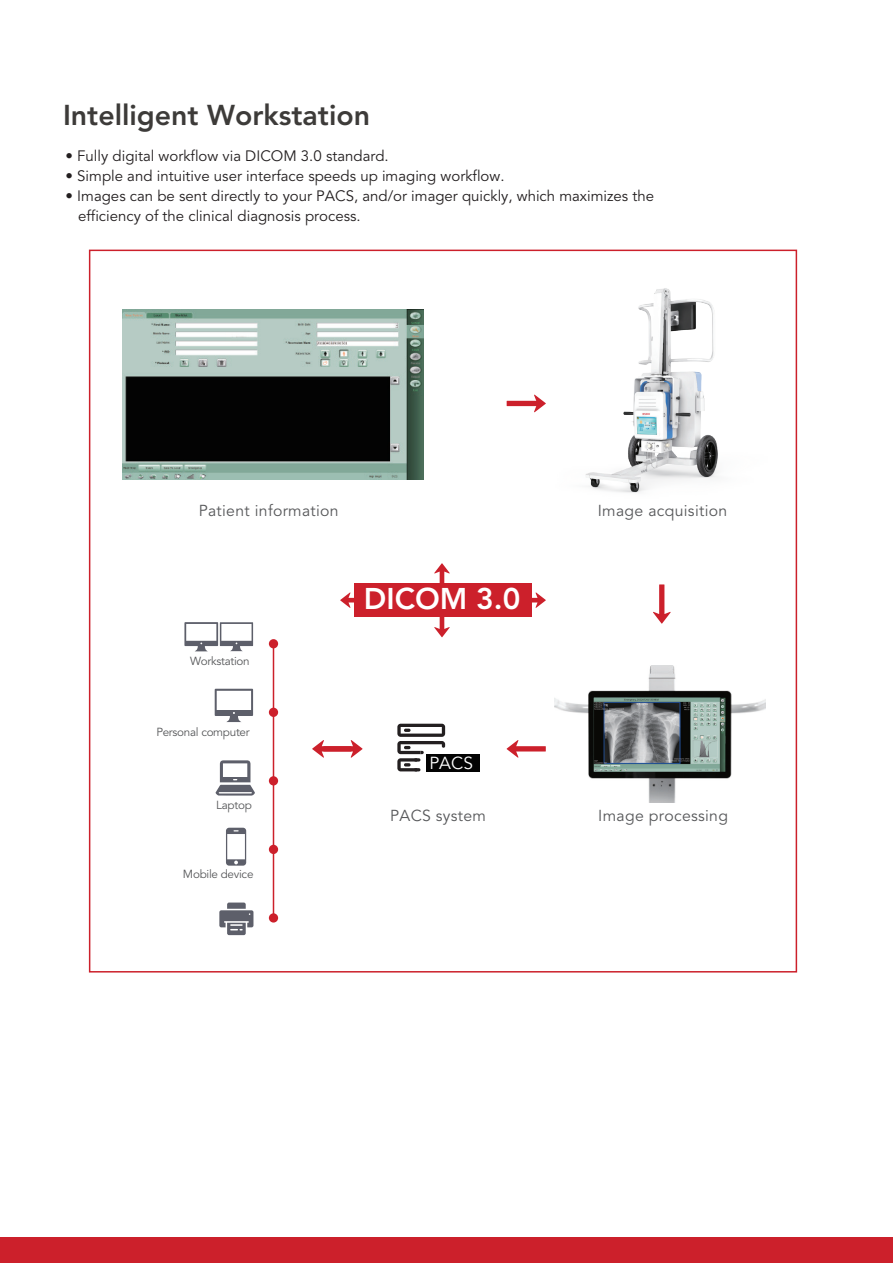
<style>
.page{position:relative;width:893px;height:1263px;background:#fff}
.page>*{position:absolute;margin:0;border:0;box-sizing:border-box;transform-origin:0 0}
.t1{font:800 29.7px "Avenir LT Pro";color:#fff}
.t2{font:800 28.5px "Avenir LT Pro";color:#3d3b39}
.t3{font:17.25px "Avenir LT Pro";color:#fff}
.t4{font:15.75px "Avenir LT Pro";letter-spacing:.02em;color:#57585a}
.t5{font:15px/19.8px "Avenir";color:#231f20}
.t6{font:11.7px "Avenir LT Pro";letter-spacing:-.025em;color:#57585a}
</style>
<div class="page">
<div style="left:0;top:1237px;width:893px;height:26px;background:#cc202b"></div>
<svg style="left:507px;top:740px;width:39px;height:18px"></svg>
<svg style="left:312px;top:740px;width:50px;height:18px"></svg>
<svg style="left:653px;top:584px;width:18px;height:40px"></svg>
<svg style="left:216px;top:760px;width:39px;height:35px"></svg>
<svg style="left:219px;top:902px;width:34px;height:33px"></svg>
<svg style="left:226px;top:828px;width:20px;height:38px"></svg>
<svg style="left:215px;top:689px;width:38px;height:33px"></svg>
<svg style="left:184px;top:622px;width:69px;height:29px"></svg>
<div style="left:269px;top:913px;width:9px;height:9px;background:#cc202b;border-radius:50%"></div>
<div style="left:269px;top:845px;width:9px;height:9px;background:#cc202b;border-radius:50%"></div>
<div style="left:269px;top:776px;width:9px;height:9px;background:#cc202b;border-radius:50%"></div>
<div style="left:269px;top:708px;width:9px;height:9px;background:#cc202b;border-radius:50%"></div>
<div style="left:269px;top:639px;width:9px;height:9px;background:#cc202b;border-radius:50%"></div>
<hr style="left:273px;top:644px;width:1px;height:274px;background:#cc202b">
<svg style="left:397px;top:724px;width:48px;height:47px"></svg>
<div style="left:426px;top:754px;width:54px;height:17px;background:#030303"></div>
<div style="left:354px;top:583px;width:178px;height:34px;background:#cc202b"></div>
<svg style="left:434px;top:563px;width:16px;height:20px"></svg>
<svg style="left:532px;top:592px;width:14px;height:16px"></svg>
<svg style="left:340px;top:592px;width:14px;height:16px"></svg>
<svg style="left:434px;top:617px;width:16px;height:20px"></svg>
<img style="left:122px;top:310px;width:302px;height:169px">
<img style="left:555px;top:666px;width:211px;height:137px">
<img style="left:506px;top:288px;width:212px;height:205px">
<h2 class="t2" style="left:63px;top:98px;width:309px">Intelligent Workstation</h2>
<p class="t5" style="left:66px;top:147px;width:325px">• Fully digital workflow via DICOM 3.0 standard.</p>
<p class="t5" style="left:66px;top:167px;width:440px">• Simple and intuitive user interface speeds up imaging workflow.</p>
<p class="t5" style="left:78px;top:186px;width:577px;text-indent:-13px">• Images can be sent directly to your PACS, and/or imager quickly, which maximizes the efficiency of the clinical diagnosis process.</p>
<p class="t4" style="left:199px;top:502px;width:141px">Patient information</p>
<p class="t4" style="left:598px;top:502px;width:131px">Image acquisition</p>
<p class="t6" style="left:190px;top:654px;width:61px">Workstation</p>
<p class="t6" style="left:156px;top:725px;width:95px">Personal computer</p>
<p class="t6" style="left:216px;top:798px;width:37px">Laptop</p>
<p class="t6" style="left:183px;top:867px;width:72px">Mobile device</p>
<h1 class="t1" style="left:364px;top:581px;width:158px">DICOM 3.0</h1>
<p class="t3" style="left:429px;top:753px;width:45px">PACS</p>
<p class="t4" style="left:390px;top:806px;width:97px">PACS system</p>
<p class="t4" style="left:598px;top:806px;width:131px">Image processing</p>
</div>
